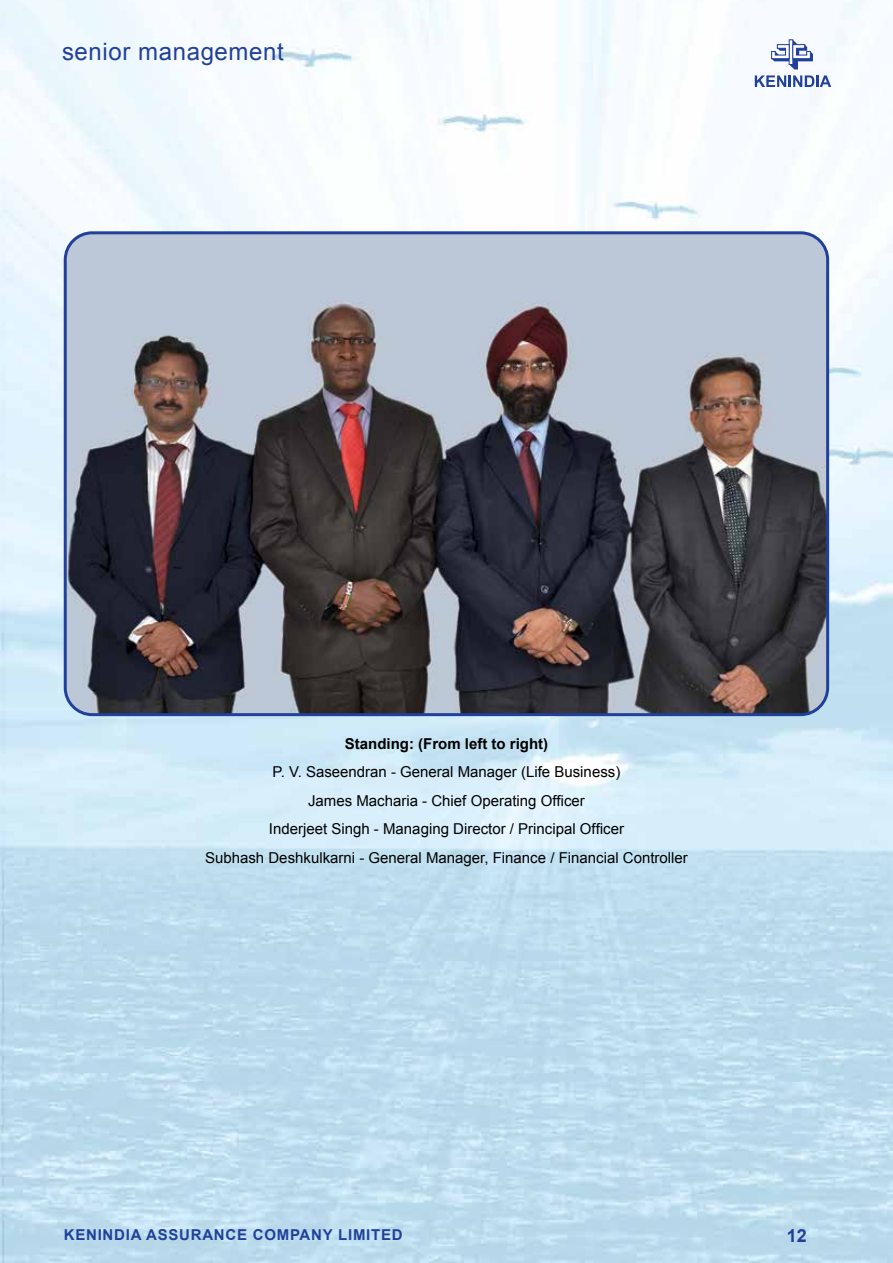
<style>
.page{position:relative;width:893px;height:1263px;background:#fff}
.page>*{position:absolute;margin:0;border:0;box-sizing:border-box;transform-origin:0 0}
.t1{font:24px "Arial";letter-spacing:.025em;color:#21409a}
.t2{font:700 18px "Arial";color:#21409a}
.t3{font:15px/28.5px "Arial";color:#000;text-align:center}
.t4{font:700 15px "Arial";letter-spacing:.05em;color:#21409a}
.t5{font:700 15px "Arial";color:#000}
</style>
<div class="page">
<img style="left:0;top:0;width:893px;height:1263px">
<svg style="left:771px;top:40px;width:42px;height:29px"></svg>
<svg style="left:755px;top:75px;width:76px;height:12px"></svg>
<img style="left:65px;top:233px;width:763px;height:482px">
<div style="left:64px;top:231px;width:765px;height:485px;border:3px solid #21409a;border-radius:27px"></div>
<h1 class="t1" style="left:62px;top:36px;width:223px">senior management</h1>
<p class="t5" style="left:345px;top:733px;width:205px">Standing: (From left to right)</p>
<p class="t3" style="left:205px;top:758px;width:484px">P. V. Saseendran - General Manager (Life Business)<br>James Macharia - Chief Operating Officer<br>Inderjeet Singh - Managing Director / Principal Officer<br>Subhash Deshkulkarni - General Manager, Finance / Financial Controller</p>
<p class="t4" style="left:64px;top:1225px;width:340px">KENINDIA ASSURANCE COMPANY LIMITED</p>
<p class="t2" style="left:787px;top:1224px;width:22px">12</p>
</div>
